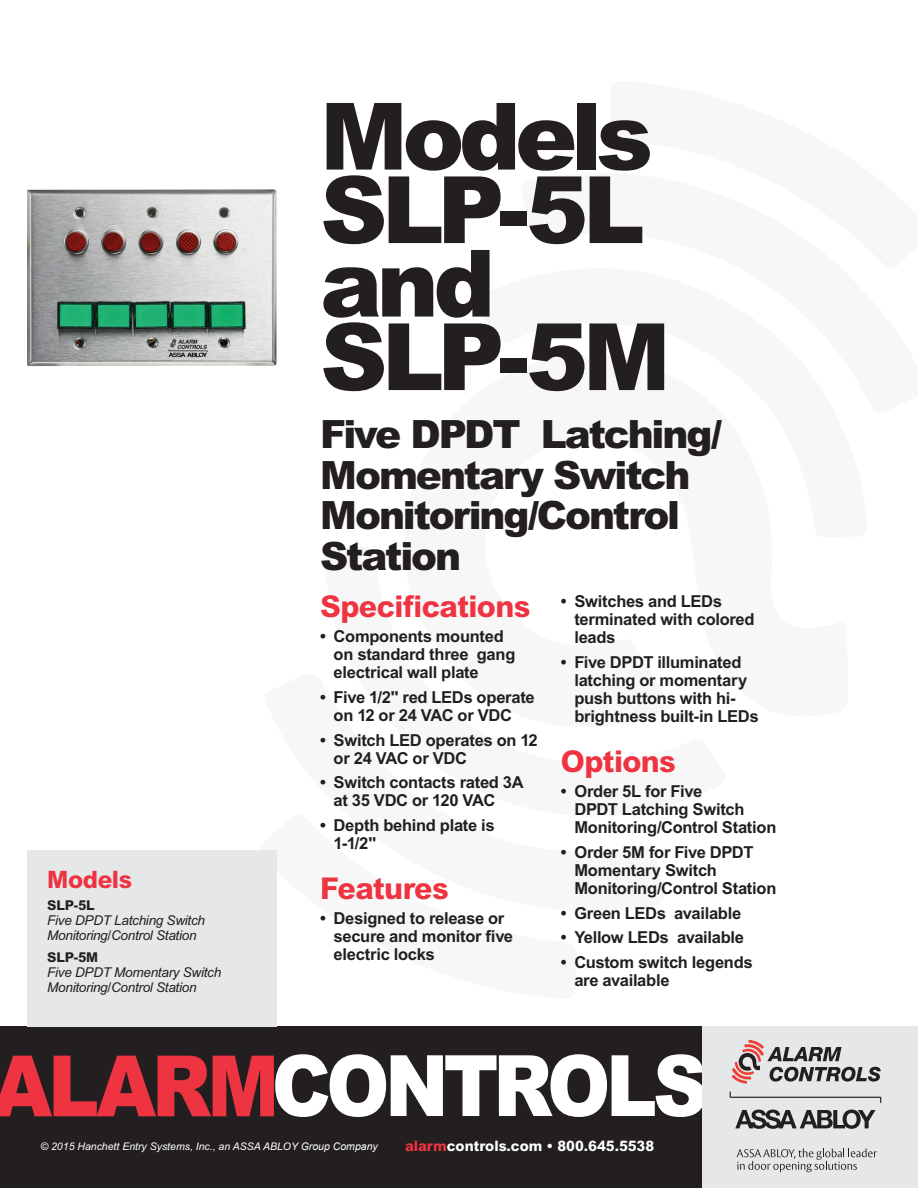
<style>
.page{position:relative;width:918px;height:1188px;background:#fff}
.page>*{position:absolute;margin:0;border:0;box-sizing:border-box;transform-origin:0 0}
.t1{font:900 93px/73.5px "Arial MT Std";letter-spacing:-.06em;color:#231f20}
.t2{font:900 84.75px "Arial MT Std";letter-spacing:-.06em;color:#fff;scale:.9 1}
.t3{font:900 39px/40.5px "Arial MT Std";letter-spacing:-.05em;color:#231f20}
.Bullets_-_Header{font:800 30px "Arial MT Std";letter-spacing:-.02em;color:#ee3341}
.t4{font:800 24px "Arial MT Std";letter-spacing:-.02em;color:#ee3341}
.t5{font:700 16.5px/18px "Arial MT Std";letter-spacing:-.015em;color:#231f20}
.t6{font:800 14.4px "Arial MT Std";color:#fff}
.t7{font:italic 13.5px/15px "Arial MT Std";letter-spacing:-.02em;color:#231f20}
.t8{font:italic 10.5px "Arial MT Std";color:#fff}
.s1{font-weight:800;font-style:normal}
.s2{color:#ee3341}
.s3{font-family:"Arial"}
</style>
<div class="page">
<div style="left:0;top:1026px;width:702px;height:162px;background:#231f20"></div>
<div style="left:702px;top:1026px;width:216px;height:162px;background:#e6e7e9"></div>
<svg style="left:730px;top:1092px;width:151px;height:11px"></svg>
<svg style="left:735px;top:1110px;width:140px;height:19px"></svg>
<svg style="left:732px;top:1040px;width:149px;height:44px"></svg>
<svg style="left:737px;top:1148px;width:140px;height:24px"></svg>
<img style="left:27px;top:189px;width:250px;height:177px">
<div style="left:27px;top:850px;width:250px;height:177px;background:#e6e7e9"></div>
<p class="t4" style="left:47px;top:865px;width:86px">Models</p>
<p class="t7" style="left:47px;top:898px;width:159px"><span class="s1">SLP-5L<br></span>Five DPDT Latching Switch<br>Monitoring/Control Station</p>
<p class="t7" style="left:47px;top:949px;width:176px"><span class="s1">SLP-5M<br></span>Five DPDT Momentary Switch<br>Monitoring/Control Station</p>
<p class="t1" style="left:320px;top:97px;width:352px">Models<br>SLP-5L and<br>SLP-5M</p>
<p class="t3" style="left:320px;top:413px;width:403px">Five DPDT Latching/<br>Momentary Switch<br>Monitoring/Control<br>Station</p>
<p class="Bullets_-_Header" style="left:320px;top:589px;width:212px">Specifications</p>
<p class="t5" style="left:334px;top:627px;width:183px;text-indent:-14px">• Components mounted on standard three gang electrical wall plate</p>
<p class="t5" style="left:320px;top:688px;width:216px;text-align:center">• Five 1/2" red LEDs operate on 12 or 24 VAC or VDC</p>
<p class="t5" style="left:334px;top:731px;width:206px;text-indent:-14px">• Switch LED operates on 12 or 24 VAC or VDC</p>
<p class="t5" style="left:334px;top:773px;width:192px;text-indent:-14px">• Switch contacts rated 3A at 35 VDC or 120 VAC</p>
<p class="t5" style="left:334px;top:816px;width:163px;text-indent:-14px">• Depth behind plate is<br>1-1/2"</p>
<p class="Bullets_-_Header" style="left:320px;top:871px;width:130px">Features</p>
<p class="t5" style="left:334px;top:909px;width:181px;text-indent:-14px">• Designed to release or secure and monitor five electric locks</p>
<p class="t5" style="left:574px;top:592px;width:182px;text-indent:-14px">• Switches and LEDs terminated with colored leads</p>
<p class="t5" style="left:574px;top:653px;width:186px;text-indent:-14px">• Five DPDT illuminated latching or momentary push buttons with hi&shy;brightness built-in LEDs</p>
<p class="Bullets_-_Header" style="left:561px;top:744px;width:117px">Options</p>
<p class="t5" style="left:574px;top:782px;width:204px;text-indent:-14px">• Order 5L for Five<br>DPDT Latching Switch<br>Monitoring/Control Station</p>
<p class="t5" style="left:574px;top:843px;width:204px;text-indent:-14px">• Order 5M for Five DPDT<br>Momentary Switch<br>Monitoring/Control Station</p>
<p class="t5" style="left:561px;top:904px;width:182px">• Green LEDs available</p>
<p class="t5" style="left:561px;top:928px;width:185px">• Yellow LEDs available</p>
<p class="t5" style="left:574px;top:953px;width:180px;text-indent:-14px">• Custom switch legends are available</p>
<h2 class="t2" style="left:-7px;top:1032px;width:796px"><span class="s2">ALARM</span>CONTROLS</h2>
<p class="t8" style="left:40px;top:1140px;width:339px">© 2015 Hanchett Entry Systems, Inc., an ASSA ABLOY <span class="s3">Group Company</span></p>
<p class="t6" style="left:405px;top:1138px;width:251px"><span class="s2">alarm</span>controls.com • 800.645.5538</p>
</div>
